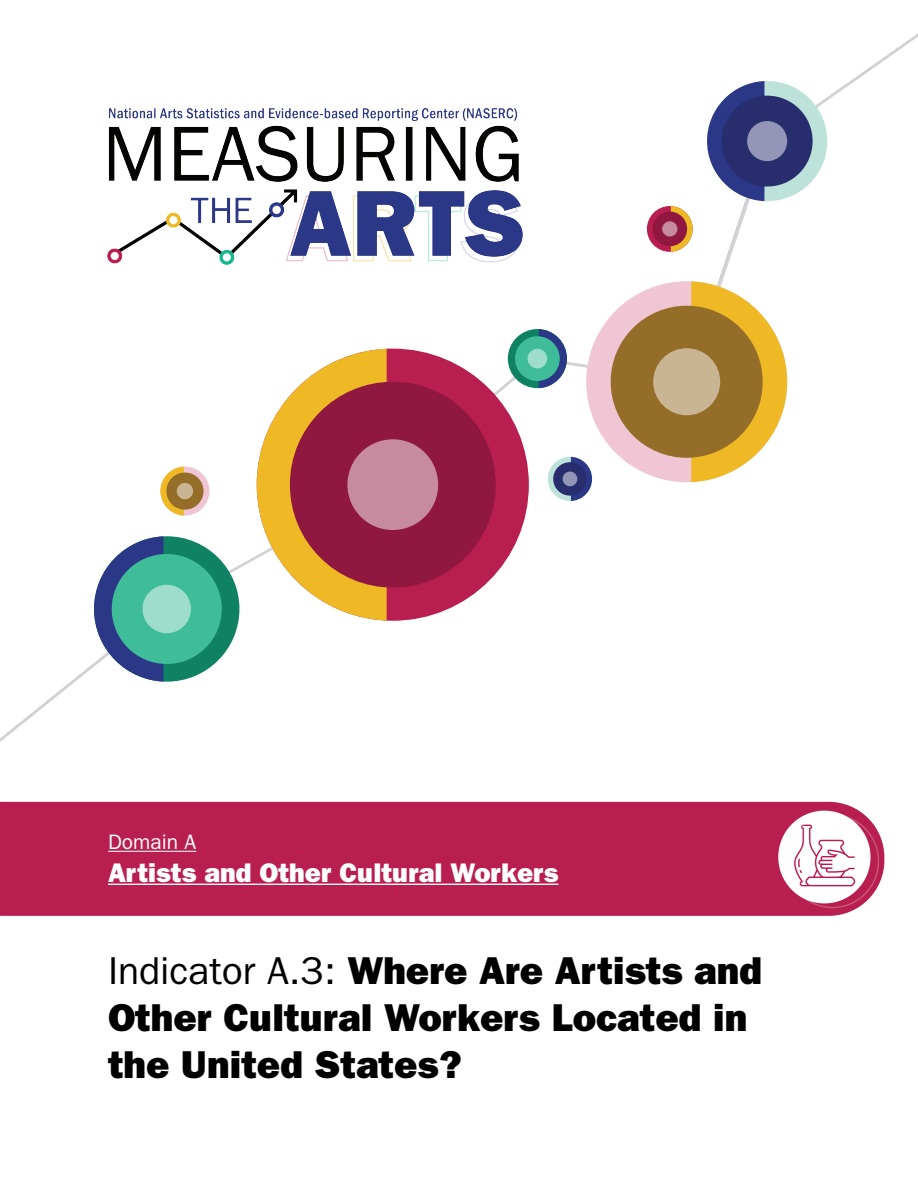
<style>
.page{position:relative;width:918px;height:1188px;background:#fff}
.page>*{position:absolute;margin:0;border:0;box-sizing:border-box;transform-origin:0 0}
.t1{font:39px/46.8px "ITC Franklin Gothic Std Hvy";color:#000}
.t2{font:27px "ITC Franklin Gothic Std Hvy";color:#fff}
.t3{font:21px "ITC Franklin Gothic Std";color:#fff}
.s1{font-family:"ITC Franklin Gothic Std"}
</style>
<div class="page">
<div style="left:1px;top:802px;width:842px;height:114px;background:#b91e50"></div>
<img style="left:770px;top:802px;width:114px;height:112px">
<div style="left:94px;top:536px;width:145px;height:146px;background:#108264;border-radius:50%"></div>
<svg style="left:94px;top:536px;width:69px;height:146px"></svg>
<div style="left:112px;top:554px;width:110px;height:110px;background:#3ebd98;border-radius:50%"></div>
<div style="left:143px;top:585px;width:48px;height:48px;background:#9eddcb;border-radius:50%"></div>
<div style="left:257px;top:349px;width:272px;height:272px;background:#b91e50;border-radius:50%"></div>
<svg style="left:257px;top:349px;width:130px;height:272px"></svg>
<div style="left:290px;top:382px;width:206px;height:206px;background:#901840;border-radius:50%"></div>
<div style="left:347px;top:439px;width:91px;height:91px;background:#c78b9f;border-radius:50%"></div>
<div style="left:586px;top:281px;width:201px;height:201px;background:#f0c6d4;border-radius:50%"></div>
<svg style="left:691px;top:281px;width:96px;height:201px"></svg>
<div style="left:611px;top:306px;width:152px;height:152px;background:#946d29;border-radius:50%"></div>
<div style="left:653px;top:348px;width:67px;height:67px;background:#c9b593;border-radius:50%"></div>
<div style="left:707px;top:81px;width:120px;height:120px;background:#bce2da;border-radius:50%"></div>
<svg style="left:707px;top:81px;width:57px;height:120px"></svg>
<div style="left:722px;top:96px;width:91px;height:91px;background:#282d6e;border-radius:50%"></div>
<div style="left:747px;top:121px;width:40px;height:40px;background:#9395b6;border-radius:50%"></div>
<div style="left:508px;top:329px;width:59px;height:59px;background:#108264;border-radius:50%"></div>
<svg style="left:539px;top:329px;width:28px;height:59px"></svg>
<div style="left:515px;top:336px;width:45px;height:45px;background:#3ebd98;border-radius:50%"></div>
<div style="left:528px;top:349px;width:19px;height:19px;background:#9eddcb;border-radius:50%"></div>
<div style="left:647px;top:206px;width:46px;height:46px;background:#b91e50;border-radius:50%"></div>
<svg style="left:671px;top:206px;width:22px;height:46px"></svg>
<div style="left:652px;top:212px;width:35px;height:34px;background:#901840;border-radius:50%"></div>
<svg style="left:662px;top:221px;width:15px;height:16px"></svg>
<div style="left:160px;top:467px;width:50px;height:49px;background:#f0c6d4;border-radius:50%"></div>
<svg style="left:160px;top:467px;width:24px;height:49px"></svg>
<div style="left:166px;top:473px;width:38px;height:37px;background:#946d29;border-radius:50%"></div>
<div style="left:177px;top:483px;width:16px;height:16px;background:#c9b593;border-radius:50%"></div>
<div style="left:548px;top:457px;width:44px;height:44px;background:#bce2da;border-radius:50%"></div>
<svg style="left:571px;top:457px;width:21px;height:44px"></svg>
<div style="left:553px;top:462px;width:34px;height:34px;background:#282d6e;border-radius:50%"></div>
<div style="left:563px;top:472px;width:14px;height:14px;background:#9395b6;border-radius:50%"></div>
<img style="left:108px;top:108px;width:415px;height:157px">
<hr style="left:108px;top:851px;width:88px;height:1px;background:#fff">
<hr style="left:108px;top:884px;width:450px;height:1px;background:#fff">
<h1 class="t3" style="left:108px;top:830px;width:90px">Domain A</h1>
<h1 class="t2" style="left:108px;top:856px;width:452px">Artists and Other Cultural Workers</h1>
<h1 class="t1" style="left:108px;top:948px;width:656px"><span class="s1">Indicator A.3:</span> Where Are Artists and<br>Other Cultural Workers Located in the United States?</h1>
</div>
